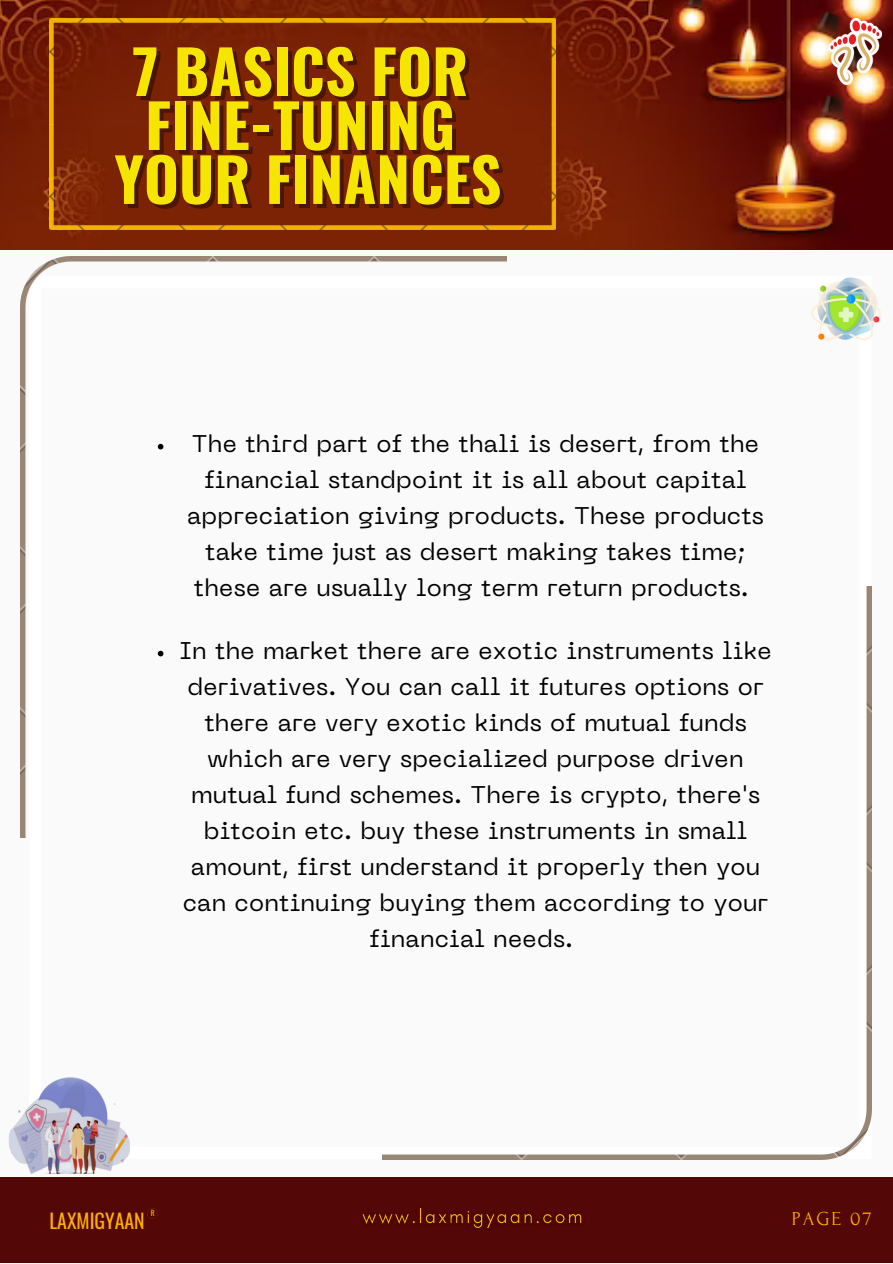
<style>
.page{position:relative;width:893px;height:1264px;background:#fff}
.page>*{position:absolute;margin:0;border:0;box-sizing:border-box;transform-origin:0 0}
.t1{font:700 60px "Oswald";color:#f6e500}
.t2{font:24px/36px "PP Neue Machina";letter-spacing:.01em;color:#000;text-align:center}
.t3{font:19.8px "Oswald";color:#ffaf00}
.t4{font:19.8px "Forum";letter-spacing:.1em;color:#ffaf00}
.t5{font:7.5px "Oswald";color:#ffaf00}
</style>
<div class="page">
<div style="left:0;top:0;width:892px;height:1262px;background:#fafafa"></div>
<img style="left:382px;top:586px;width:489px;height:573px">
<svg style="left:845px;top:277px;width:13px;height:2px"></svg>
<img style="left:811px;top:279px;width:69px;height:62px">
<img style="left:8px;top:1077px;width:122px;height:96px">
<img style="left:21px;top:256px;width:486px;height:581px">
<svg style="left:158px;top:444px;width:5px;height:5px"></svg>
<svg style="left:158px;top:650px;width:5px;height:6px"></svg>
<img style="left:0;top:0;width:892px;height:249px">
<img style="left:49px;top:18px;width:506px;height:212px">
<img style="left:828px;top:18px;width:53px;height:67px">
<div style="left:0;top:1177px;width:892px;height:85px;background:#530706"></div>
<img style="left:362px;top:1208px;width:220px;height:20px">
<svg style="left:147px;top:1208px;width:11px;height:10px"></svg>
<p class="t1" style="left:132px;top:24px;width:337px">7 BASICS FOR</p>
<p class="t1" style="left:145px;top:78px;width:311px">FINE-TUNING</p>
<p class="t1" style="left:114px;top:132px;width:388px">YOUR FINANCES</p>
<p class="t2" style="left:187px;top:427px;width:578px">The third part of the thali is desert, from the financial standpoint it is all about capital appreciation giving products. These products take time just as desert making takes time; these are usually long term return products.</p>
<p class="t2" style="left:179px;top:634px;width:593px">In the market there are exotic instruments like derivatives. You can call it futures options or there are very exotic kinds of mutual funds which are very specialized purpose driven mutual fund schemes. There is crypto, there's bitcoin etc. buy these instruments in small amount, first understand it properly then you can continuing buying them according to your financial needs.</p>
<p class="t5" style="left:151px;top:1207px;width:5px">R</p>
<p class="t3" style="left:49px;top:1204px;width:97px">LAXMIGYAAN</p>
<p class="t4" style="left:791px;top:1208px;width:81px">PAGE 07</p>
</div>
